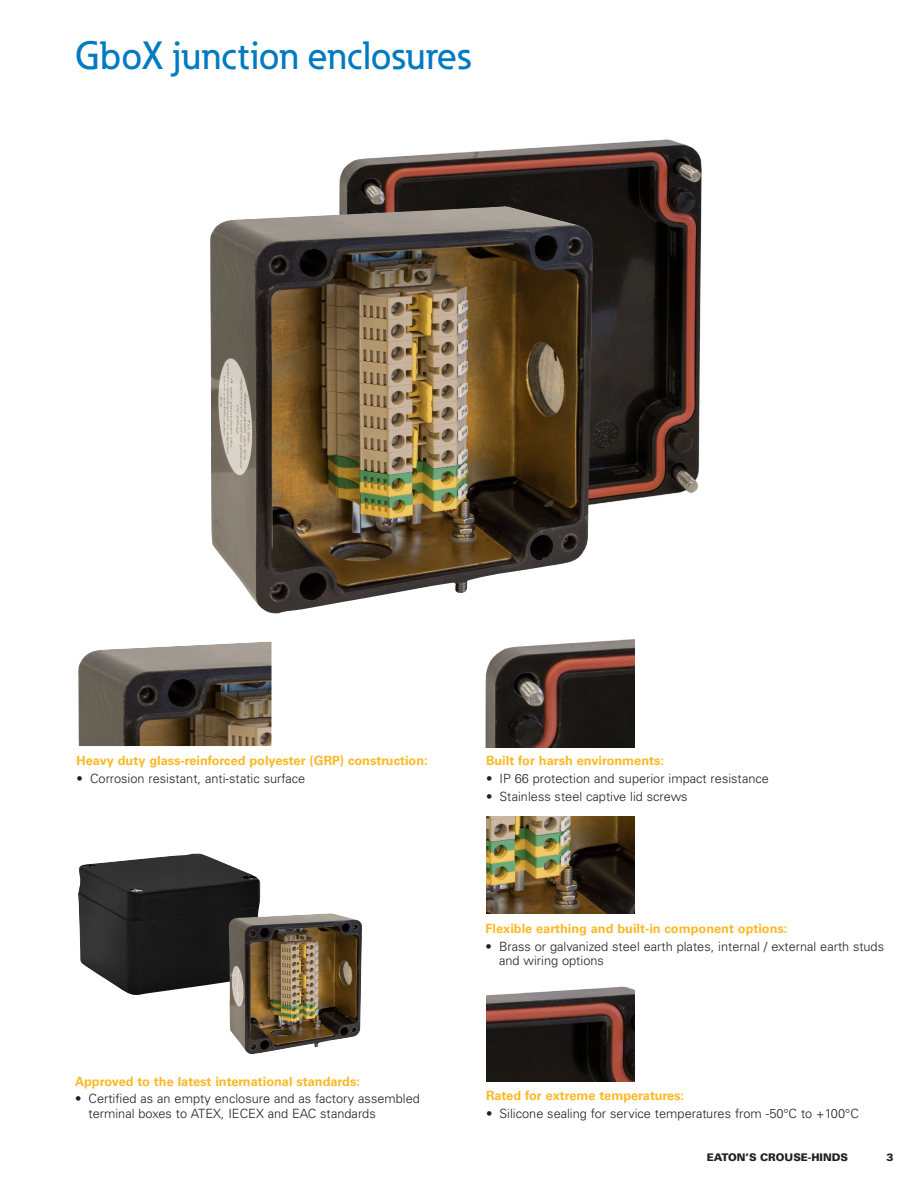
<style>
.page{position:relative;width:918px;height:1188px;background:#fff}
.page>*{position:absolute;margin:0;border:0;box-sizing:border-box;transform-origin:0 0}
.Header_01__controls{font:500 39px "Eaton";color:#007ac2}
.t1{font:300 12.75px/14.2px "Univers LT Std";color:#231f20}
.BodyCopyHead{font:700 12.75px "Univers LT Std";color:#fcb825}
.t2{font:900 10.5px "Univers LT Std";color:#231f20}
</style>
<div class="page">
<img style="left:78px;top:854px;width:183px;height:141px">
<img style="left:339px;top:139px;width:363px;height:366px">
<img style="left:210px;top:206px;width:383px;height:407px">
<img style="left:78px;top:641px;width:194px;height:105px">
<img style="left:485px;top:639px;width:150px;height:109px">
<img style="left:226px;top:913px;width:136px;height:141px">
<img style="left:486px;top:986px;width:149px;height:95px">
<img style="left:486px;top:817px;width:149px;height:96px">
<p class="Header_01__controls" style="left:75px;top:31px;width:397px">GboX junction enclosures</p>
<p class="BodyCopyHead" style="left:77px;top:753px;width:353px">Heavy duty glass-reinforced polyester (GRP) construction:</p>
<p class="t1" style="left:77px;top:771px;width:230px">• Corrosion resistant, anti-static surface</p>
<p class="BodyCopyHead" style="left:486px;top:753px;width:180px">Built for harsh environments:</p>
<p class="t1" style="left:486px;top:771px;width:285px">• IP 66 protection and superior impact resistance</p>
<p class="t1" style="left:486px;top:789px;width:203px">• Stainless steel captive lid screws</p>
<p class="BodyCopyHead" style="left:486px;top:921px;width:303px">Flexible earthing and built-in component options:</p>
<p class="t1" style="left:499px;top:940px;width:387px;text-indent:-14px">• Brass or galvanized steel earth plates, internal / external earth studs and wiring options</p>
<p class="BodyCopyHead" style="left:75px;top:1074px;width:286px">Approved to the latest international standards:</p>
<p class="t1" style="left:88px;top:1092px;width:333px;text-indent:-14px">• Certified as an empty enclosure and as factory assembled terminal boxes to ATEX, IECEX and EAC standards</p>
<p class="BodyCopyHead" style="left:486px;top:1088px;width:200px">Rated for extreme temperatures:</p>
<p class="t1" style="left:486px;top:1107px;width:374px">• Silicone sealing for service temperatures from -50°C to +100°C</p>
<p class="t2" style="left:707px;top:1150px;width:143px">EATON’S CROUSE-HINDS</p>
<p class="t2" style="left:887px;top:1150px;width:9px">3</p>
</div>
